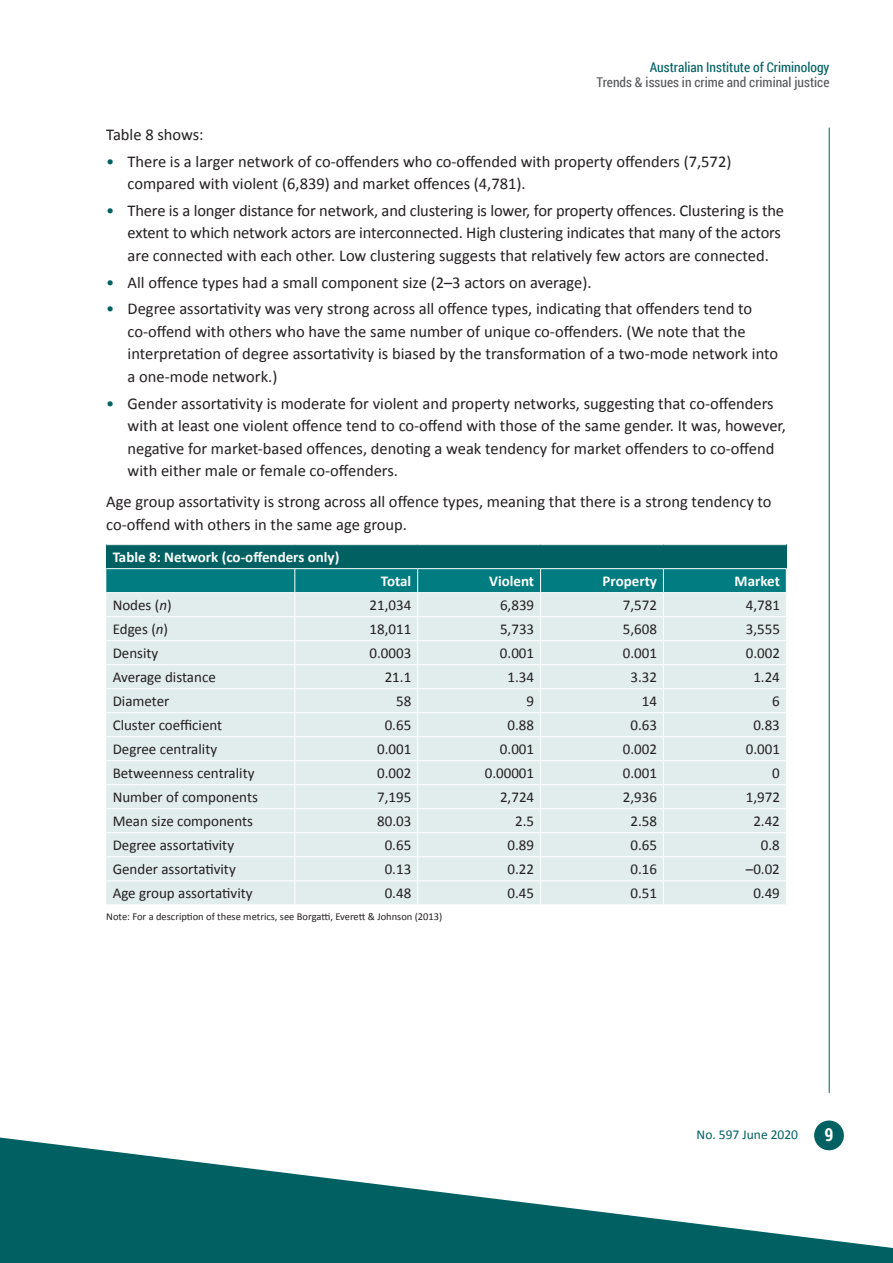
<style>
.page{position:relative;width:893px;height:1263px;background:#fff}
.page>*{position:absolute;margin:0;border:0;box-sizing:border-box;transform-origin:0 0}
.t1{font:700 18px "Roboto Condensed";color:#fff}
.body{font:16.5px/22.5px "Calibri";color:#231f20}
.Body__table{font:15px "Calibri";color:#231f20}
.Body_table_heading{font:700 15px "Calibri";color:#fff}
.Body_table_section_h{font:700 15px "Calibri";color:#fff}
.t2{font:13.5px "Roboto Condensed";color:#57585a}
.t3{font:13.5px "Roboto Condensed";color:#006062}
.t4{font:13.5px "Calibri";color:#006062}
.Table_notes{font:10.5px "Calibri";color:#231f20}
.s1{color:#006062}
.s2{font-style:italic}
</style>
<div class="page">
<hr style="left:829px;top:128px;width:1px;height:965px;background:#006062">
<div style="left:814px;top:1120px;width:30px;height:30px;background:#006062;border-radius:50%"></div>
<svg style="left:0;top:1137px;width:893px;height:126px;fill:#006062"></svg>
<div style="left:106px;top:545px;width:680px;height:24px;background:#006062"></div>
<hr style="left:106px;top:568px;width:189px;height:1px;background:#fff">
<hr style="left:295px;top:568px;width:123px;height:1px;background:#fff">
<hr style="left:418px;top:568px;width:123px;height:1px;background:#fff">
<hr style="left:541px;top:568px;width:122px;height:1px;background:#fff">
<hr style="left:663px;top:568px;width:124px;height:1px;background:#fff">
<svg style="left:106px;top:569px;width:681px;height:335px;background:#d2e5e6"></svg>
<p class="t3" style="left:650px;top:58px;width:181px">Australian Institute of Criminology</p>
<p class="t2" style="left:597px;top:73px;width:234px">Trends &amp; issues in crime and criminal justice</p>
<p class="body" style="left:106px;top:123px;width:99px">Table 8 shows:</p>
<p class="body" style="left:128px;top:150px;width:605px;text-indent:-21px"><span class="s1">•</span> There is a larger network of co-offenders who co-offended with property offenders (7,572) compared with violent (6,839) and market offences (4,781).</p>
<p class="body" style="left:128px;top:199px;width:658px;text-indent:-21px"><span class="s1">•</span> There is a longer distance for network, and clustering is lower, for property offences. Clustering is the extent to which network actors are interconnected. High clustering indicates that many of the actors are connected with each other. Low clustering suggests that relatively few actors are connected.</p>
<p class="body" style="left:106px;top:271px;width:487px"><span class="s1">•</span> All offence types had a small component size (2–3 actors on average).</p>
<p class="body" style="left:128px;top:298px;width:652px;text-indent:-21px"><span class="s1">•</span> Degree assortativity was very strong across all offence types, indicating that offenders tend to co-offend with others who have the same number of unique co-offenders. (We note that the interpretation of degree assortativity is biased by the transformation of a two-mode network into a one-mode network.)</p>
<p class="body" style="left:128px;top:392px;width:660px;text-indent:-21px"><span class="s1">•</span> Gender assortativity is moderate for violent and property networks, suggesting that co-offenders with at least one violent offence tend to co-offend with those of the same gender. It was, however, negative for market-based offences, denoting a weak tendency for market offenders to co-offend with either male or female co-offenders.</p>
<p class="body" style="left:106px;top:491px;width:667px">Age group assortativity is strong across all offence types, meaning that there is a strong tendency to co-offend with others in the same age group.</p>
<p class="Body_table_heading" style="left:113px;top:548px;width:228px">Table 8: Network (co-offenders only)</p>
<p class="Body_table_section_h" style="left:381px;top:572px;width:32px">Total</p>
<p class="Body_table_section_h" style="left:489px;top:572px;width:46px">Violent</p>
<p class="Body_table_section_h" style="left:603px;top:572px;width:56px">Property</p>
<p class="Body_table_section_h" style="left:735px;top:572px;width:47px">Market</p>
<p class="Body__table" style="left:113px;top:596px;width:61px">Nodes (<span class="s2">n</span>)</p>
<p class="Body__table" style="left:370px;top:596px;width:43px">21,034</p>
<p class="Body__table" style="left:500px;top:596px;width:36px">6,839</p>
<p class="Body__table" style="left:623px;top:596px;width:36px">7,572</p>
<p class="Body__table" style="left:746px;top:596px;width:36px">4,781</p>
<p class="Body__table" style="left:113px;top:620px;width:57px">Edges (<span class="s2">n</span>)</p>
<p class="Body__table" style="left:370px;top:620px;width:43px">18,011</p>
<p class="Body__table" style="left:500px;top:620px;width:36px">5,733</p>
<p class="Body__table" style="left:623px;top:620px;width:36px">5,608</p>
<p class="Body__table" style="left:746px;top:620px;width:36px">3,555</p>
<p class="Body__table" style="left:113px;top:644px;width:47px">Density</p>
<p class="Body__table" style="left:369px;top:644px;width:43px">0.0003</p>
<p class="Body__table" style="left:500px;top:644px;width:36px">0.001</p>
<p class="Body__table" style="left:623px;top:644px;width:36px">0.001</p>
<p class="Body__table" style="left:746px;top:644px;width:36px">0.002</p>
<p class="Body__table" style="left:113px;top:668px;width:105px">Average distance</p>
<p class="Body__table" style="left:385px;top:668px;width:28px">21.1</p>
<p class="Body__table" style="left:508px;top:668px;width:28px">1.34</p>
<p class="Body__table" style="left:630px;top:668px;width:28px">3.32</p>
<p class="Body__table" style="left:753px;top:668px;width:28px">1.24</p>
<p class="Body__table" style="left:113px;top:692px;width:58px">Diameter</p>
<p class="Body__table" style="left:396px;top:692px;width:17px">58</p>
<p class="Body__table" style="left:527px;top:692px;width:9px">9</p>
<p class="Body__table" style="left:642px;top:692px;width:17px">14</p>
<p class="Body__table" style="left:772px;top:692px;width:9px">6</p>
<p class="Body__table" style="left:113px;top:716px;width:111px">Cluster coefficient</p>
<p class="Body__table" style="left:385px;top:716px;width:28px">0.65</p>
<p class="Body__table" style="left:508px;top:716px;width:28px">0.88</p>
<p class="Body__table" style="left:630px;top:716px;width:28px">0.63</p>
<p class="Body__table" style="left:753px;top:716px;width:28px">0.83</p>
<p class="Body__table" style="left:113px;top:740px;width:106px">Degree centrality</p>
<p class="Body__table" style="left:377px;top:740px;width:36px">0.001</p>
<p class="Body__table" style="left:500px;top:740px;width:36px">0.001</p>
<p class="Body__table" style="left:623px;top:740px;width:36px">0.002</p>
<p class="Body__table" style="left:746px;top:740px;width:36px">0.001</p>
<p class="Body__table" style="left:113px;top:764px;width:143px">Betweenness centrality</p>
<p class="Body__table" style="left:377px;top:764px;width:36px">0.002</p>
<p class="Body__table" style="left:485px;top:764px;width:51px">0.00001</p>
<p class="Body__table" style="left:623px;top:764px;width:36px">0.001</p>
<p class="Body__table" style="left:772px;top:764px;width:9px">0</p>
<p class="Body__table" style="left:113px;top:788px;width:147px">Number of components</p>
<p class="Body__table" style="left:377px;top:788px;width:36px">7,195</p>
<p class="Body__table" style="left:500px;top:788px;width:36px">2,724</p>
<p class="Body__table" style="left:623px;top:788px;width:36px">2,936</p>
<p class="Body__table" style="left:746px;top:788px;width:36px">1,972</p>
<p class="Body__table" style="left:113px;top:812px;width:142px">Mean size components</p>
<p class="Body__table" style="left:377px;top:812px;width:36px">80.03</p>
<p class="Body__table" style="left:515px;top:812px;width:20px">2.5</p>
<p class="Body__table" style="left:630px;top:812px;width:28px">2.58</p>
<p class="Body__table" style="left:753px;top:812px;width:28px">2.42</p>
<p class="Body__table" style="left:113px;top:836px;width:123px">Degree assortativity</p>
<p class="Body__table" style="left:385px;top:836px;width:28px">0.65</p>
<p class="Body__table" style="left:508px;top:836px;width:28px">0.89</p>
<p class="Body__table" style="left:630px;top:836px;width:28px">0.65</p>
<p class="Body__table" style="left:761px;top:836px;width:20px">0.8</p>
<p class="Body__table" style="left:113px;top:860px;width:125px">Gender assortativity</p>
<p class="Body__table" style="left:385px;top:860px;width:28px">0.13</p>
<p class="Body__table" style="left:508px;top:860px;width:28px">0.22</p>
<p class="Body__table" style="left:630px;top:860px;width:28px">0.16</p>
<p class="Body__table" style="left:746px;top:860px;width:36px">–0.02</p>
<p class="Body__table" style="left:113px;top:884px;width:141px">Age group assortativity</p>
<p class="Body__table" style="left:385px;top:884px;width:28px">0.48</p>
<p class="Body__table" style="left:508px;top:884px;width:28px">0.45</p>
<p class="Body__table" style="left:630px;top:884px;width:28px">0.51</p>
<p class="Body__table" style="left:753px;top:884px;width:28px">0.49</p>
<p class="Table_notes" style="left:106px;top:910px;width:338px">Note: For a description of these metrics, see Borgatti, Everett &amp; Johnson (2013)</p>
<p class="t4" style="left:697px;top:1126px;width:103px">No. 597 June 2020</p>
<p class="t1" style="left:824px;top:1122px;width:10px">9</p>
</div>
